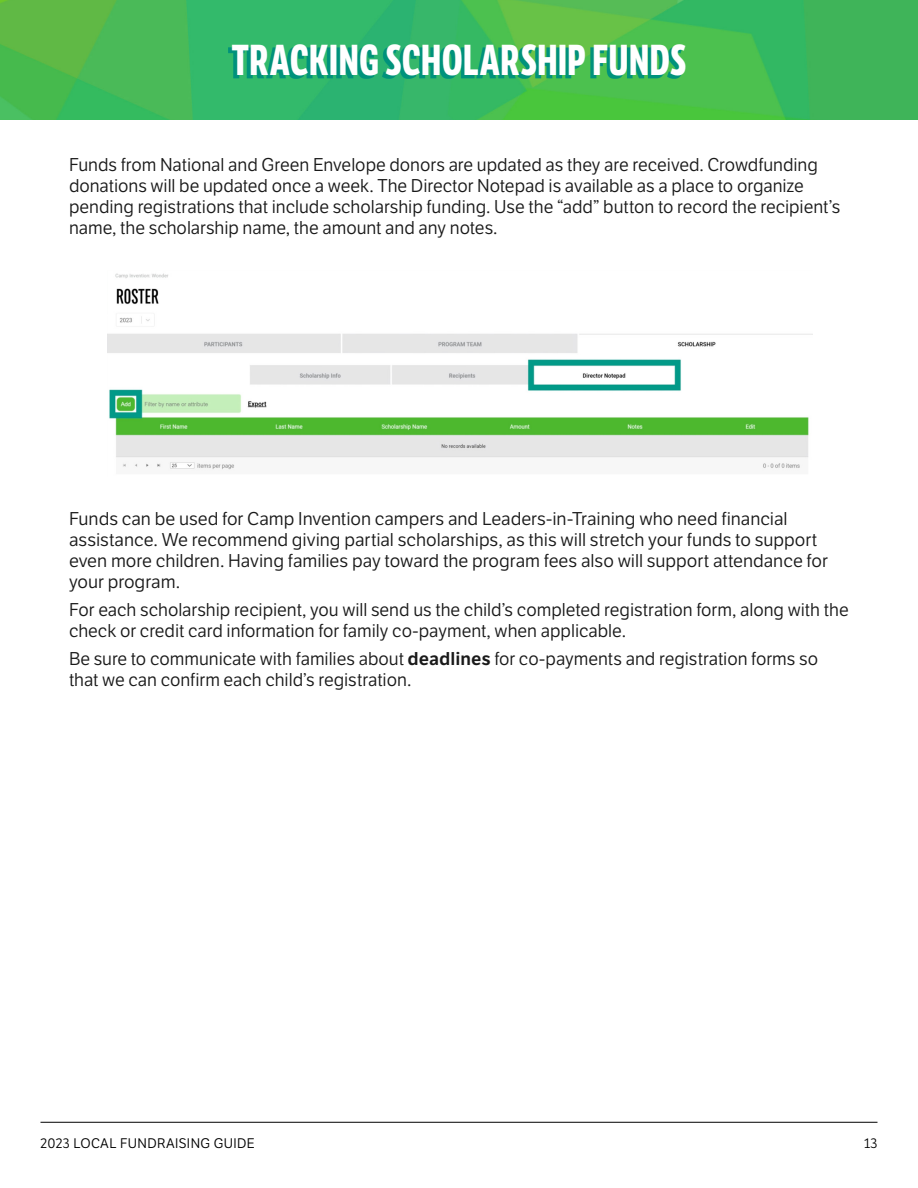
<style>
.page{position:relative;width:918px;height:1188px;background:#fff}
.page>*{position:absolute;margin:0;border:0;box-sizing:border-box;transform-origin:0 0}
.t1{font:700 42px "LFT Etica Compressed";letter-spacing:.015em;color:#fff}
.t2{font:18px/21px "LFT Etica";color:#1a1a1a}
.t3{font:13.5px "LFT Etica";letter-spacing:.03em;color:#000}
.s1{font-family:"LFT Etica SB"}
</style>
<div class="page">
<hr style="left:40px;top:1122px;width:838px;height:1px;background:#000">
<img style="left:0;top:0;width:918px;height:120px">
<svg style="left:228px;top:47px;width:454px;height:31px;background:#1ba36f"></svg>
<img style="left:107px;top:273px;width:705px;height:197px">
<h1 class="t1" style="left:232px;top:35px;width:456px">TRACKING SCHOLARSHIP FUNDS</h1>
<p class="t2" style="left:69px;top:154px;width:773px">Funds from National and Green Envelope donors are updated as they are received. Crowdfunding donations will be updated once a week. The Director Notepad is available as a place to organize pending registrations that include scholarship funding. Use the “add” button to record the recipient’s name, the scholarship name, the amount and any notes.</p>
<p class="t2" style="left:69px;top:509px;width:760px">Funds can be used for Camp Invention campers and Leaders-in-Training who need financial assistance. We recommend giving partial scholarships, as this will stretch your funds to support even more children. Having families pay toward the program fees also will support attendance for your program.</p>
<p class="t2" style="left:69px;top:600px;width:781px">For each scholarship recipient, you will send us the child’s completed registration form, along with the check or credit card information for family co-payment, when applicable.</p>
<p class="t2" style="left:69px;top:649px;width:751px">Be sure to communicate with families about <span class="s1">deadlines</span> for co-payments and registration forms so that we can confirm each child’s registration.</p>
<p class="t3" style="left:40px;top:1135px;width:216px">2023 LOCAL FUNDRAISING GUIDE</p>
<p class="t3" style="left:864px;top:1135px;width:15px">13</p>
</div>
